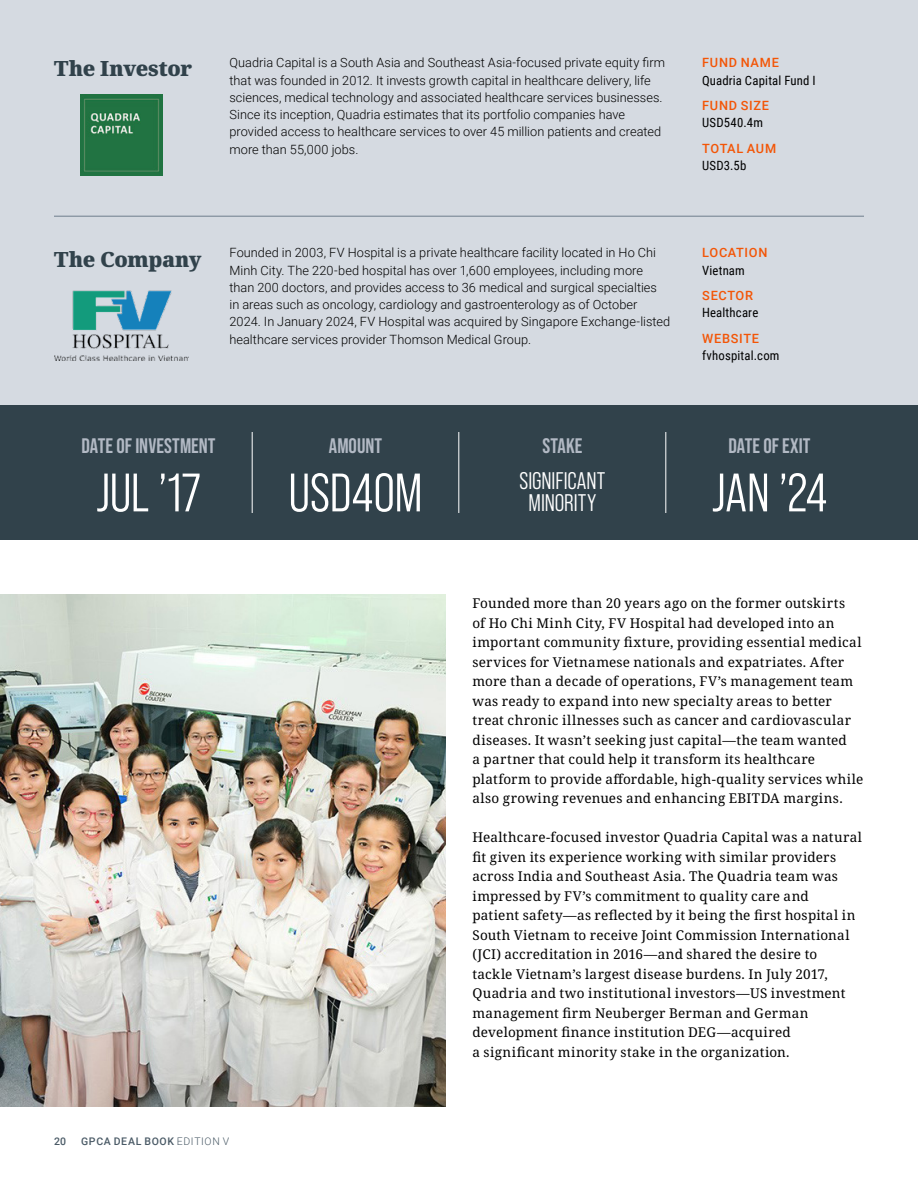
<style>
.page{position:relative;width:918px;height:1188px;background:#fff}
.page>*{position:absolute;margin:0;border:0;box-sizing:border-box;transform-origin:0 0}
.Data_Point_-_Data{font:54px "Bebas Neue Pro Middle";letter-spacing:-.005em;color:#fff}
.Data_Point_-_Data-2{font:24px/22.5px "Bebas Neue Pro Middle";letter-spacing:-.005em;color:#fff;text-align:center}
.Data_Point_-_Header{font:700 21px "Bebas Neue Pro";letter-spacing:.005em;color:#b2b9c4}
.Investor_Company_Label{font:900 21px "Noto Serif";letter-spacing:-.02em;color:#31424b}
.Intro{font:13.5px/19.5px "Noto Serif";letter-spacing:.02em;color:#000}
.Body_Text{font:300 12.75px/17.2px "Roboto";letter-spacing:.005em;color:#000}
.Metadata_-_Content{font:12.75px "Roboto Condensed";letter-spacing:.015em;color:#000}
.Metadata_-_Label{font:500 12.75px "Roboto";letter-spacing:.055em;color:#f35506}
.Metadata_-_Label-2{font:500 12.75px "Roboto";letter-spacing:.035em;color:#f35506}
.t1{font:500 10.5px "Roboto";letter-spacing:.06em;color:#4a5a66}
.s1{font-weight:300}
</style>
<div class="page">
<div style="left:0;top:0;width:918px;height:405px;background:#d5dae1"></div>
<img style="left:81px;top:94px;width:81px;height:81px">
<img style="left:54px;top:290px;width:135px;height:71px">
<hr style="left:54px;top:216px;width:810px;height:1px;background:#6e7e8c">
<img style="left:0;top:594px;width:446px;height:513px">
<hr style="left:0;top:0;width:918px;height:1px;background:#f0f">
<div style="left:0;top:405px;width:918px;height:135px;background:#31424b"></div>
<hr style="left:252px;top:432px;width:1px;height:81px;background:#fff">
<hr style="left:459px;top:432px;width:1px;height:81px;background:#fff">
<hr style="left:666px;top:432px;width:1px;height:81px;background:#fff">
<p class="Investor_Company_Label" style="left:54px;top:54px;width:140px">The Investor</p>
<p class="Body_Text" style="left:230px;top:54px;width:437px">Quadria Capital is a South Asia and Southeast Asia-focused private equity firm that was founded in 2012. It invests growth capital in healthcare delivery, life sciences, medical technology and associated healthcare services businesses.<br>Since its inception, Quadria estimates that its portfolio companies have provided access to healthcare services to over 45 million patients and created more than 55,000 jobs.</p>
<p class="Investor_Company_Label" style="left:54px;top:244px;width:149px">The Company</p>
<p class="Body_Text" style="left:230px;top:244px;width:442px">Founded in 2003, FV Hospital is a private healthcare facility located in Ho Chi Minh City. The 220-bed hospital has over 1,600 employees, including more than 200 doctors, and provides access to 36 medical and surgical specialties<br>in areas such as oncology, cardiology and gastroenterology as of October 2024. In January 2024, FV Hospital was acquired by Singapore Exchange-listed healthcare services provider Thomson Medical Group.</p>
<p class="Metadata_-_Label" style="left:702px;top:54px;width:78px">FUND NAME</p>
<p class="Metadata_-_Content" style="left:702px;top:71px;width:115px">Quadria Capital Fund I</p>
<p class="Metadata_-_Label" style="left:702px;top:97px;width:68px">FUND SIZE</p>
<p class="Metadata_-_Content" style="left:702px;top:114px;width:63px">USD540.4m</p>
<p class="Metadata_-_Label-2" style="left:702px;top:139px;width:75px">TOTAL AUM</p>
<p class="Metadata_-_Content" style="left:702px;top:157px;width:46px">USD3.5b</p>
<p class="Metadata_-_Label" style="left:702px;top:244px;width:67px">LOCATION</p>
<p class="Metadata_-_Content" style="left:702px;top:261px;width:44px">Vietnam</p>
<p class="Metadata_-_Label" style="left:702px;top:287px;width:52px">SECTOR</p>
<p class="Metadata_-_Content" style="left:702px;top:304px;width:58px">Healthcare</p>
<p class="Metadata_-_Label" style="left:702px;top:329px;width:58px">WEBSITE</p>
<p class="Metadata_-_Content" style="left:702px;top:347px;width:79px">fvhospital.com</p>
<p class="Data_Point_-_Header" style="left:81px;top:434px;width:136px">DATE OF INVESTMENT</p>
<p class="Data_Point_-_Header" style="left:329px;top:434px;width:55px">AMOUNT</p>
<p class="Data_Point_-_Header" style="left:543px;top:434px;width:41px">STAKE</p>
<p class="Data_Point_-_Header" style="left:728px;top:434px;width:84px">DATE OF EXIT</p>
<p class="Data_Point_-_Data" style="left:96px;top:462px;width:106px">JUL ’17</p>
<p class="Data_Point_-_Data" style="left:288px;top:462px;width:136px">USD40M</p>
<p class="Data_Point_-_Data-2" style="left:520px;top:469px;width:87px">SIGNIFICANT<br>MINORITY</p>
<p class="Data_Point_-_Data" style="left:712px;top:462px;width:117px">JAN ’24</p>
<p class="t1" style="left:54px;top:1134px;width:14px">20</p>
<p class="t1" style="left:81px;top:1134px;width:150px">GPCA DEAL BOOK <span class="s1">EDITION V</span></p>
<p class="Intro" style="left:472px;top:594px;width:392px">Founded more than 20 years ago on the former outskirts<br>of Ho Chi Minh City, FV Hospital had developed into an important community fixture, providing essential medical services for Vietnamese nationals and expatriates. After more than a decade of operations, FV’s management team was ready to expand into new specialty areas to better treat chronic illnesses such as cancer and cardiovascular diseases. It wasn’t seeking just capital—the team wanted<br>a partner that could help it transform its healthcare platform to provide affordable, high-quality services while also growing revenues and enhancing EBITDA margins.</p>
<p class="Intro" style="left:472px;top:828px;width:391px">Healthcare-focused investor Quadria Capital was a natural fit given its experience working with similar providers across India and Southeast Asia. The Quadria team was impressed by FV’s commitment to quality care and<br>patient safety—as reflected by it being the first hospital in South Vietnam to receive Joint Commission International (JCI) accreditation in 2016—and shared the desire to<br>tackle Vietnam’s largest disease burdens. In July 2017, Quadria and two institutional investors—US investment management firm Neuberger Berman and German development finance institution DEG—acquired<br>a significant minority stake in the organization.</p>
</div>
